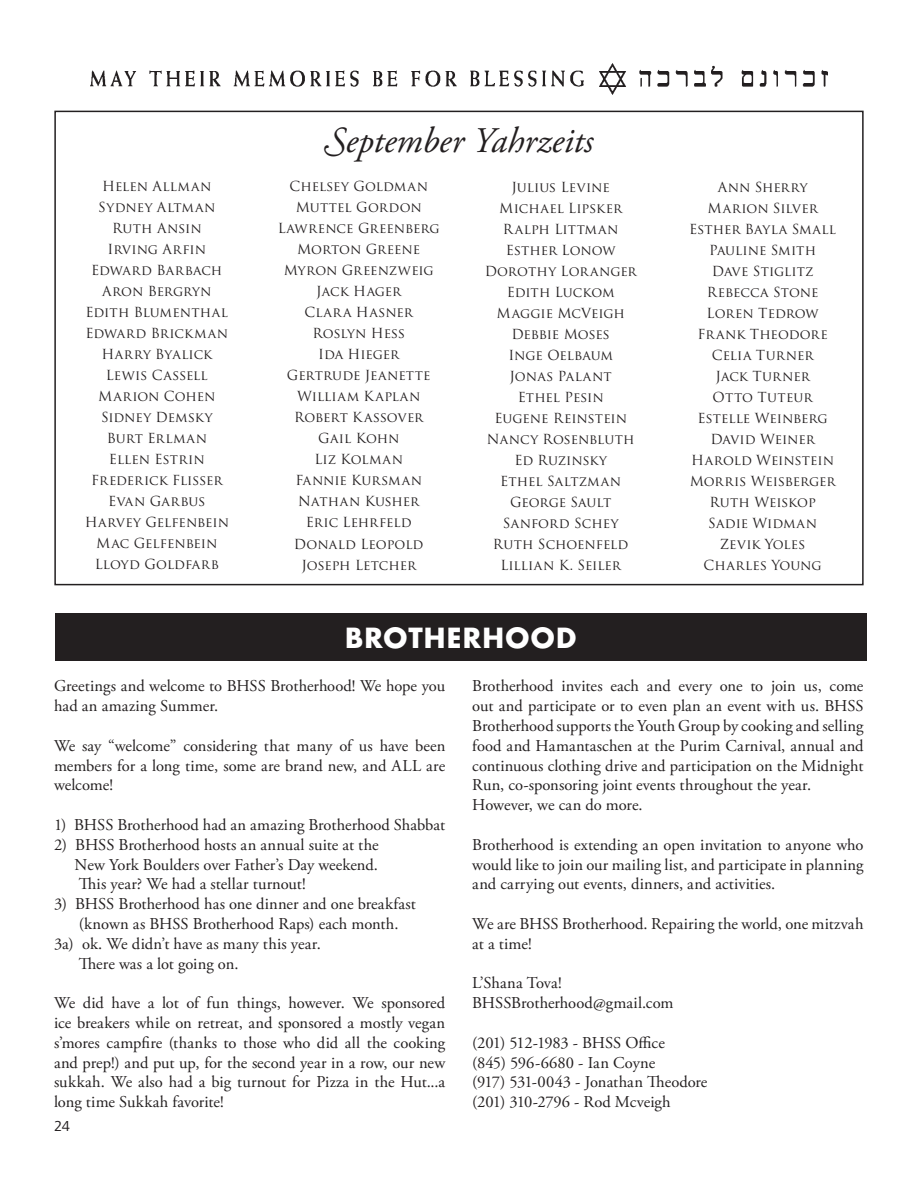
<style>
.page{position:relative;width:918px;height:1188px;background:#fff}
.page>*{position:absolute;margin:0;border:0;box-sizing:border-box;transform-origin:0 0}
.t1{font:italic 36px "Adobe Garamond Pro";color:#231f20}
.t2{font:700 27px "Futura Std";letter-spacing:.05em;color:#fff}
.t3{font:16.5px/19.8px "Adobe Garamond Pro";color:#231f20}
.t4{font:15px "Frutiger Next Pro";color:#231f20}
.t5{font:13.5px/21px "Trajan Pro";color:#231f20;text-align:center}
</style>
<div class="page">
<img style="left:90px;top:63px;width:738px;height:31px">
<div style="left:55px;top:614px;width:812px;height:47px;background:#231f20"></div>
<h1 class="t1" style="left:325px;top:126px;width:270px">September Yahrzeits</h1>
<p class="t5" style="left:85px;top:176px;width:146px">Helen Allman<br>Sydney Altman<br>Ruth Ansin<br>Irving Arfin<br>Edward Barbach<br>Aron Bergryn<br>Edith Blumenthal<br>Edward Brickman<br>Harry Byalick<br>Lewis Cassell<br>Marion Cohen<br>Sidney Demsky<br>Burt Erlman<br>Ellen Estrin<br>Frederick Flisser<br>Evan Garbus<br>Harvey Gelfenbein<br>Mac Gelfenbein<br>Lloyd Goldfarb</p>
<p class="t5" style="left:278px;top:176px;width:163px">Chelsey Goldman<br>Muttel Gordon<br>Lawrence Greenberg<br>Morton Greene<br>Myron Greenzweig<br>Jack Hager<br>Clara Hasner<br>Roslyn Hess<br>Ida Hieger<br>Gertrude Jeanette<br>William Kaplan<br>Robert Kassover<br>Gail Kohn<br>Liz Kolman<br>Fannie Kursman<br>Nathan Kusher<br>Eric Lehrfeld<br>Donald Leopold<br>Joseph Letcher</p>
<p class="t5" style="left:485px;top:176px;width:154px">Julius Levine<br>Michael Lipsker<br>Ralph Littman<br>Esther Lonow<br>Dorothy Loranger<br>Edith Luckom<br>Maggie McVeigh<br>Debbie Moses<br>Inge Oelbaum<br>Jonas Palant<br>Ethel Pesin<br>Eugene Reinstein<br>Nancy Rosenbluth<br>Ed Ruzinsky<br>Ethel Saltzman<br>George Sault<br>Sanford Schey<br>Ruth Schoenfeld<br>Lillian K. Seiler</p>
<p class="t5" style="left:689px;top:176px;width:148px">Ann Sherry<br>Marion Silver<br>Esther Bayla Small<br>Pauline Smith<br>Dave Stiglitz<br>Rebecca Stone<br>Loren Tedrow<br>Frank Theodore<br>Celia Turner<br>Jack Turner<br>Otto Tuteur<br>Estelle Weinberg<br>David Weiner<br>Harold Weinstein<br>Morris Weisberger<br>Ruth Weiskop<br>Sadie Widman<br>Zevik Yoles<br>Charles Young</p>
<h2 class="t2" style="left:345px;top:623px;width:233px">BROTHERHOOD</h2>
<p class="t3" style="left:54px;top:678px;width:393px">Greetings and welcome to BHSS Brotherhood! We hope you had an amazing Summer.</p>
<p class="t3" style="left:54px;top:737px;width:393px;text-align:justify">We say “welcome” considering that many of us have been members for a long time, some are brand new, and ALL are welcome!</p>
<p class="t3" style="left:54px;top:816px;width:393px">1) BHSS Brotherhood had an amazing Brotherhood Shabbat</p>
<p class="t3" style="left:75px;top:836px;width:305px;text-align:justify;text-indent:-21px">2) BHSS Brotherhood hosts an annual suite at the New York Boulders over Father’s Day weekend.<br>This year? We had a stellar turnout!</p>
<p class="t3" style="left:54px;top:895px;width:364px">3) BHSS Brotherhood has one dinner and one breakfast</p>
<p class="t3" style="left:79px;top:915px;width:321px">(known as BHSS Brotherhood Raps) each month.</p>
<p class="t3" style="left:54px;top:935px;width:269px">3a) ok. We didn’t have as many this year.</p>
<p class="t3" style="left:79px;top:955px;width:161px">There was a lot going on.</p>
<p class="t3" style="left:54px;top:994px;width:393px;text-align:justify">We did have a lot of fun things, however. We sponsored ice breakers while on retreat, and sponsored a mostly vegan s’mores campfire (thanks to those who did all the cooking and prep!) and put up, for the second year in a row, our new sukkah. We also had a big turnout for Pizza in the Hut...a long time Sukkah favorite!</p>
<p class="t3" style="left:472px;top:678px;width:393px">Brotherhood invites each and every one to join us, come out and participate or to even plan an event with us. BHSS Brotherhood supports the Youth Group by cooking and selling food and Hamantaschen at the Purim Carnival, annual and continuous clothing drive and participation on the Midnight Run, co-sponsoring joint events throughout the year.<br>However, we can do more.</p>
<p class="t3" style="left:472px;top:836px;width:393px;text-align:justify">Brotherhood is extending an open invitation to anyone who would like to join our mailing list, and participate in planning and carrying out events, dinners, and activities.</p>
<p class="t3" style="left:472px;top:915px;width:393px">We are BHSS Brotherhood. Repairing the world, one mitzvah at a time!</p>
<p class="t3" style="left:472px;top:975px;width:203px">L’Shana Tova!<br>BHSSBrotherhood@gmail.com</p>
<p class="t3" style="left:472px;top:1034px;width:237px">(201) 512-1983 - BHSS Office<br>(845) 596-6680 - Ian Coyne<br>(917) 531-0043 - Jonathan Theodore (201) 310-2796 - Rod Mcveigh</p>
<p class="t4" style="left:54px;top:1117px;width:17px">24</p>
</div>
